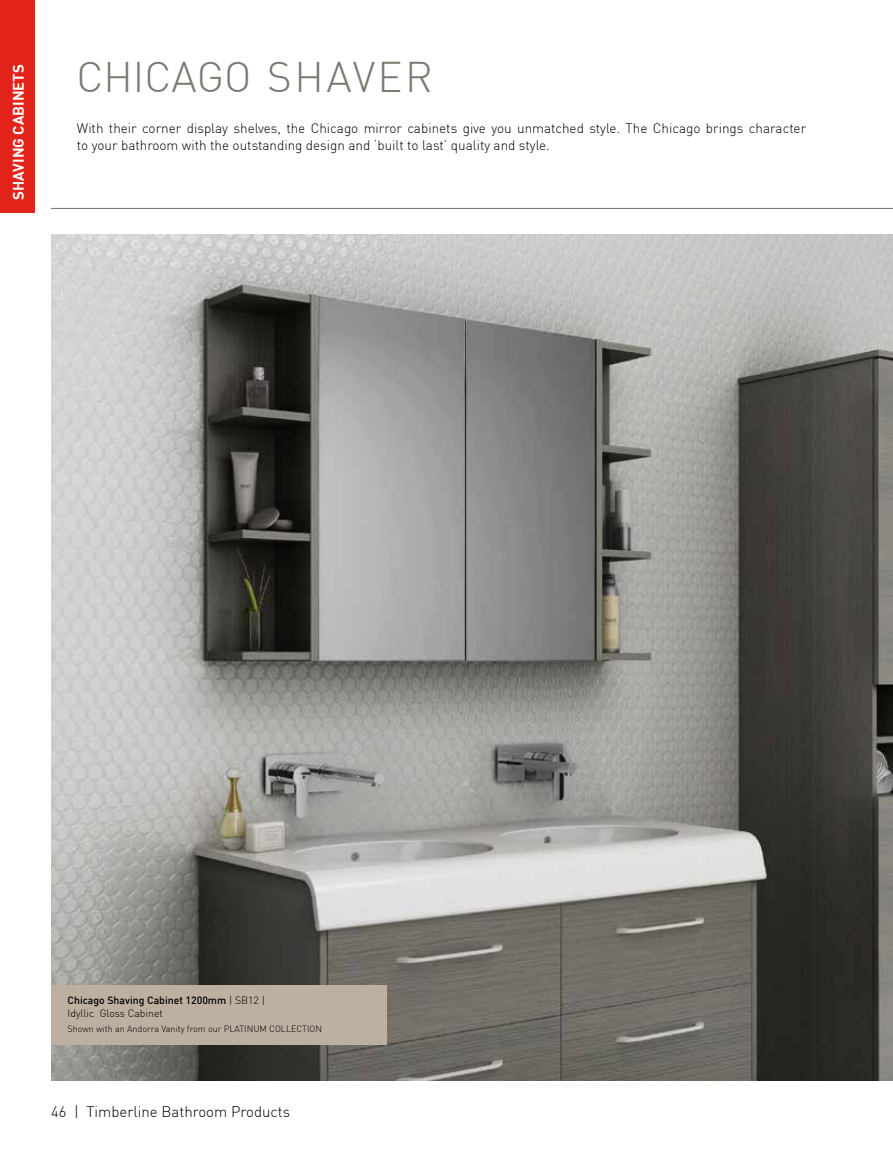
<style>
.page{position:relative;width:893px;height:1170px;background:#fff}
.page>*{position:absolute;margin:0;border:0;box-sizing:border-box;transform-origin:0 0}
.t1{font:300 42px "DIN";color:#7b7870}
.t2{font:300 15px "DIN";color:#000}
.t3{font:700 15px "DIN";color:#fff}
.t4{font:300 13.5px/16.2px "DIN";color:#000}
.t5{font:500 10.5px/12.6px "DIN";color:#000}
.t6{font:300 9px "DIN";color:#000}
.s1{font-weight:300}
</style>
<div class="page">
<div style="left:0;top:0;width:34px;height:213px;background:#e2231a"></div>
<hr style="left:51px;top:208px;width:842px;height:1px;background:#7b7870">
<img style="left:51px;top:234px;width:842px;height:846px">
<div style="left:51px;top:984px;width:336px;height:60px;background:#bdb0a1"></div>
<p class="t3" style="left:9px;top:200px;width:137px;rotate:-90deg">SHAVING CABINETS</p>
<h1 class="t1" style="left:77px;top:51px;width:358px">CHICAGO SHAVEr</h1>
<p class="t4" style="left:77px;top:120px;width:731px">with their corner display shelves, the Chicago mirror cabinets give you unmatched style. The Chicago brings character to your bathroom with the outstanding design and ‘built to last’ quality and style.</p>
<p class="t5" style="left:68px;top:993px;width:199px">Chicago Shaving Cabinet 1200mm <span class="s1">| SB12 |<br>Idyllic Gloss Cabinet</span></p>
<p class="t6" style="left:68px;top:1023px;width:256px">Shown with an Andorra Vanity from our PLATINuM COLLECTION</p>
<p class="t2" style="left:51px;top:1102px;width:241px">46 | Timberline Bathroom Products</p>
</div>
